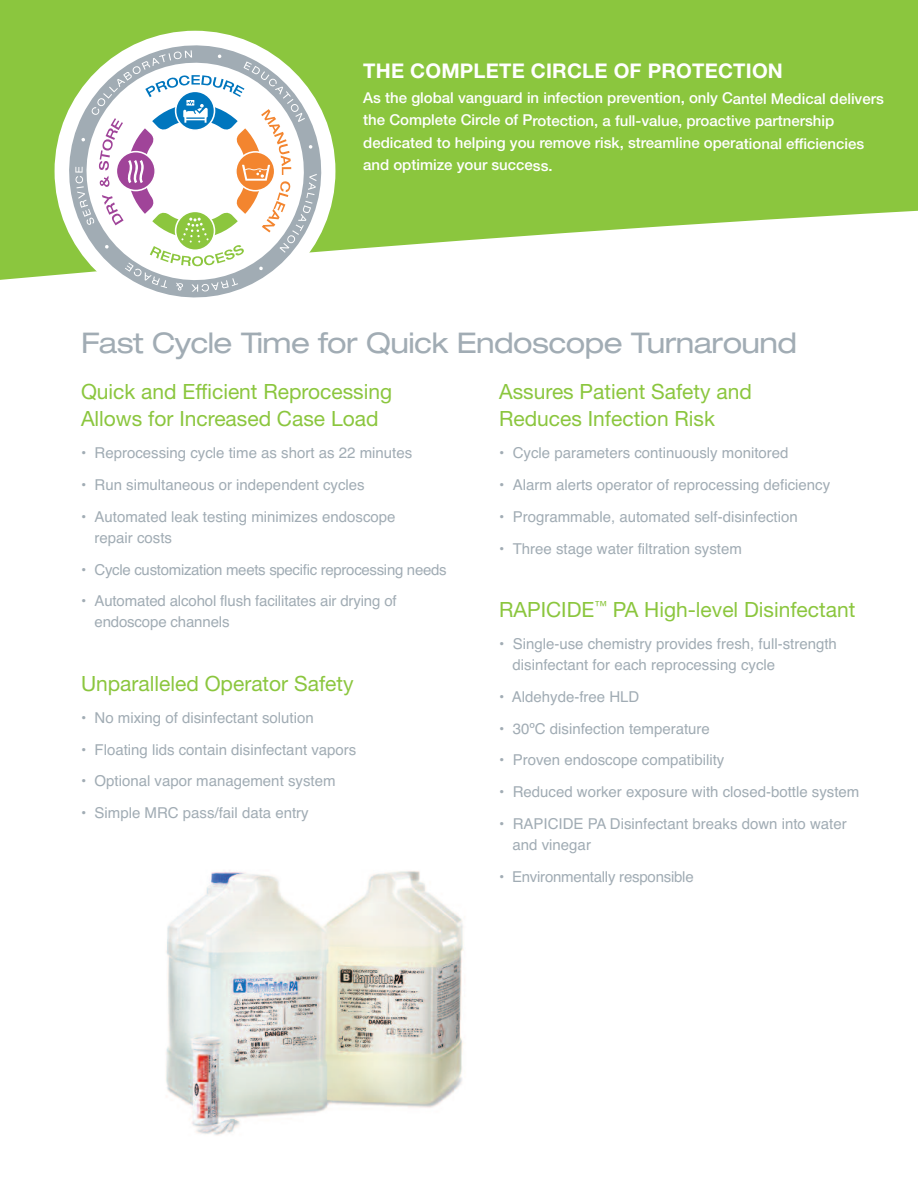
<style>
.page{position:relative;width:918px;height:1188px;background:#fff}
.page>*{position:absolute;margin:0;border:0;box-sizing:border-box;transform-origin:0 0}
.t1{font:expanded 28.5px "Helvetica Neue LT Std";letter-spacing:-.02em;color:#a1acb4}
.t2{font:21px/27px "Helvetica Neue LT Std";color:#8bc63e}
.t3{font:700 20.25px "Helvetica Neue LT Std";letter-spacing:.01em;color:#fff}
.t4{font:15px/21px "Helvetica";color:#a1acb4}
.t5{font:500 15px/22.4px "Helvetica Neue LT Std";color:#fff}
.t6{font:15px "Helvetica";letter-spacing:-.02em;color:#a1acb4}
</style>
<div class="page">
<img style="left:166px;top:870px;width:298px;height:266px">
<svg style="left:0;top:0;width:918px;height:280px;fill:#8bc63e"></svg>
<div style="left:55px;top:31px;width:280px;height:281px;background:#fff;border-radius:50%"></div>
<svg style="left:69px;top:45px;width:252px;height:252px"></svg>
<svg style="left:75px;top:50px;width:242px;height:242px"></svg>
<h3 class="t3" style="left:363px;top:64px;width:421px">THE COMPLETE CIRCLE OF PROTECTION</h3>
<p class="t5" style="left:363px;top:88px;width:522px">As the global vanguard in infection prevention, only Cantel Medical delivers the Complete Circle of Protection, a full-value, proactive partnership dedicated to helping you remove risk, streamline operational efficiencies and optimize your success.</p>
<h1 class="t1" style="left:81px;top:332px;width:717px">Fast Cycle Time for Quick Endoscope Turnaround</h1>
<h2 class="t2" style="left:81px;top:380px;width:313px">Quick and Efficient Reprocessing<br>Allows for Increased Case Load</h2>
<p class="t4" style="left:81px;top:443px;width:333px">• Reprocessing cycle time as short as 22 minutes</p>
<p class="t4" style="left:81px;top:474px;width:285px">• Run simultaneous or independent cycles</p>
<p class="t4" style="left:94px;top:506px;width:303px;text-indent:-14px">• Automated leak testing minimizes endoscope repair costs</p>
<p class="t6" style="left:81px;top:561px;width:367px">• Cycle customization meets specific reprocessing needs</p>
<p class="t4" style="left:94px;top:591px;width:304px;text-indent:-14px">• Automated alcohol flush facilitates air drying of endoscope channels</p>
<h2 class="t2" style="left:81px;top:672px;width:274px">Unparalleled Operator Safety</h2>
<p class="t4" style="left:81px;top:707px;width:234px">• No mixing of disinfectant solution</p>
<p class="t4" style="left:81px;top:739px;width:277px">• Floating lids contain disinfectant vapors</p>
<p class="t4" style="left:81px;top:771px;width:256px">• Optional vapor management system</p>
<p class="t4" style="left:81px;top:803px;width:229px">• Simple MRC pass/fail data entry</p>
<h2 class="t2" style="left:499px;top:380px;width:254px">Assures Patient Safety and<br>Reduces Infection Risk</h2>
<p class="t4" style="left:499px;top:443px;width:291px">• Cycle parameters continuously monitored</p>
<p class="t4" style="left:499px;top:474px;width:333px">• Alarm alerts operator of reprocessing deficiency</p>
<p class="t4" style="left:499px;top:506px;width:300px">• Programmable, automated self-disinfection</p>
<p class="t4" style="left:499px;top:538px;width:244px">• Three stage water filtration system</p>
<h2 class="t2" style="left:499px;top:598px;width:358px">RAPICIDE<sup>™</sup> PA High-level Disinfectant</h2>
<p class="t4" style="left:513px;top:633px;width:326px;text-indent:-14px">• Single-use chemistry provides fresh, full-strength disinfectant for each reprocessing cycle</p>
<p class="t4" style="left:499px;top:686px;width:142px">• Aldehyde-free HLD</p>
<p class="t4" style="left:499px;top:718px;width:212px">• 30ºC disinfection temperature</p>
<p class="t4" style="left:499px;top:750px;width:227px">• Proven endoscope compatibility</p>
<p class="t4" style="left:499px;top:782px;width:362px">• Reduced worker exposure with closed-bottle system</p>
<p class="t4" style="left:513px;top:813px;width:336px;text-indent:-14px">• RAPICIDE PA Disinfectant breaks down into water and vinegar</p>
<p class="t4" style="left:499px;top:866px;width:196px">• Environmentally responsible</p>
</div>
